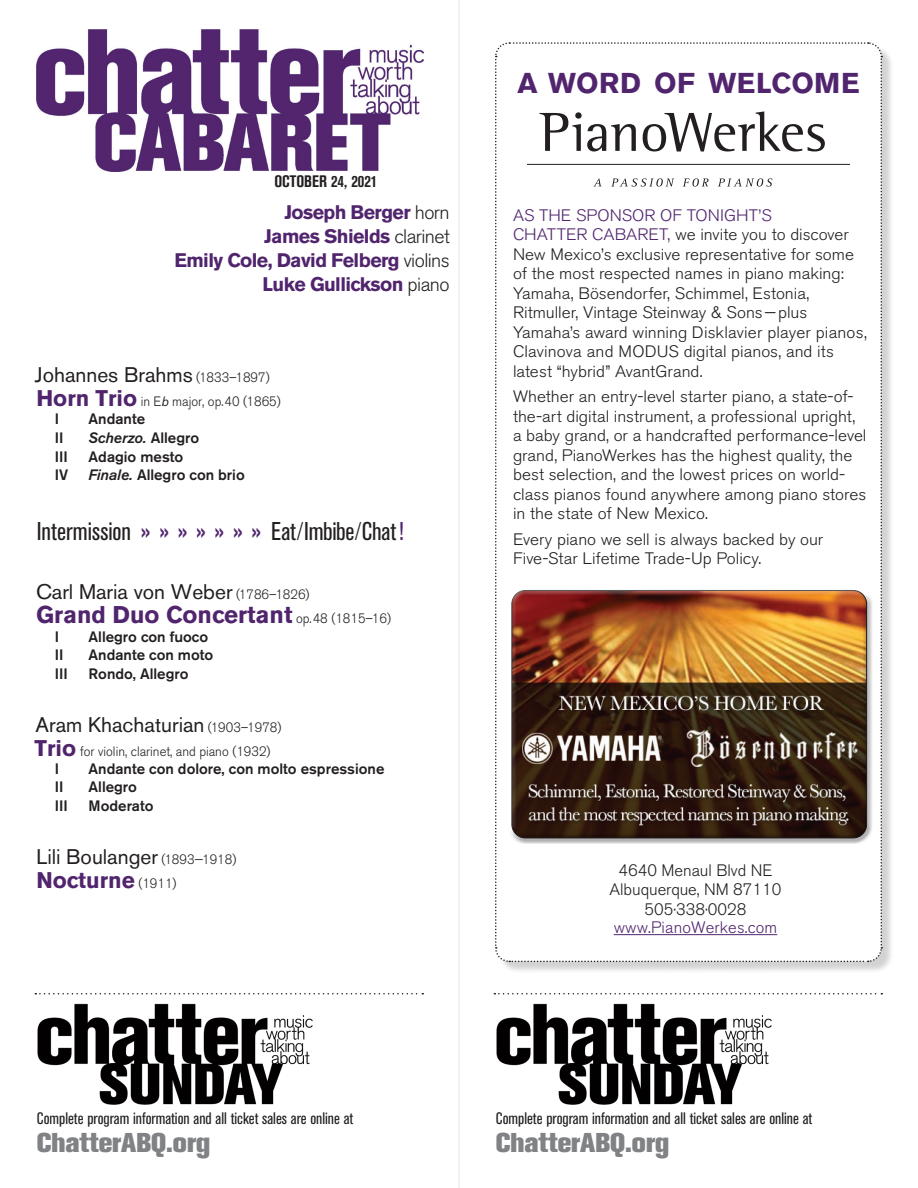
<style>
.page{position:relative;width:918px;height:1188px;background:#fff}
.page>*{position:absolute;margin:0;border:0;box-sizing:border-box;transform-origin:0 0}
.t1{font:700 28.5px "Akzidenz Grotesk BE";letter-spacing:.015em;color:#51256e}
.t2{font:800 27px "Akzidenz Grotesk BE";color:#808285}
.Movements{font:condensed 25.5px "Akzidenz Grotesk BE";letter-spacing:-.005em;color:#231f20}
.t3{font:700 24px "Akzidenz Grotesk BE";color:#51256e}
.t4{font:700 22.5px "Akzidenz Grotesk BE";color:#51256e}
.t5{font:21px "Akzidenz Grotesk BE";color:#231f20}
.Players{font:700 19.5px "Akzidenz Grotesk BE";letter-spacing:-.03em;color:#51256e}
.t6{font:300 16.5px/19.5px "Akzidenz Grotesk BE";color:#231f20;scale:1.04 1}
.t7{font:condensed 16.5px "Akzidenz Grotesk BE";color:#231f20}
.t8{font:300 16.5px "Akzidenz Grotesk BE";color:#231f20}
.t9{font:300 16.5px "Akzidenz Grotesk BE";letter-spacing:.01em;color:#51256e}
.t10{font:700 condensed 16.5px "Akzidenz Grotesk BE";color:#231f20}
.Movements-2{font:500 15px "Akzidenz Grotesk BE";color:#231f20}
.Movements-3{font:italic 500 15px "Akzidenz Grotesk BE";color:#231f20}
.t11{font:300 13.5px "Akzidenz Grotesk BE";color:#231f20;scale:.96 1}
.s1{font-weight:300;color:#231f20}
.s2{font-weight:300;font-size:13.5px}
.s3{font-weight:700;font-size:22.5px;color:#51256e}
.s4{font-weight:400;font-style:italic}
.s5{font-style:normal}
.s6{font-style:italic}
.s7{color:#51256e}
.s8{font-weight:300}
.s9{font-weight:300;font-size:13.5px;color:#231f20}
</style>
<div class="page">
<img style="left:36px;top:30px;width:387px;height:141px">
<svg style="left:322px;top:993px;width:101px;height:1px"></svg>
<svg style="left:781px;top:993px;width:101px;height:1px"></svg>
<img style="left:34px;top:993px;width:286px;height:112px">
<img style="left:493px;top:993px;width:286px;height:112px">
<hr style="left:459px;top:0;width:1px;height:1188px;background:#e6e7e9">
<div style="left:498px;top:45px;width:396px;height:929px;background:#231f20;opacity:.2"></div>
<svg style="left:495px;top:42px;width:388px;height:921px"></svg>
<hr style="left:528px;top:164px;width:321px;height:1px;background:#231f20">
<hr style="left:614px;top:934px;width:163px;height:1px;background:#51256e">
<p class="t10" style="left:274px;top:172px;width:105px">OCTOBER 24, 2021</p>
<p class="Players" style="left:284px;top:200px;width:167px">Joseph Berger <span class="s1">horn</span></p>
<p class="Players" style="left:264px;top:224px;width:187px">James Shields <span class="s1">clarinet</span></p>
<p class="Players" style="left:174px;top:248px;width:277px">Emily Cole, David Felberg <span class="s1">violins</span></p>
<p class="Players" style="left:263px;top:272px;width:188px">Luke Gullickson <span class="s1">piano</span></p>
<p class="t5" style="left:35px;top:362px;width:237px">Johannes Brahms <span class="s2">(1833–1897)</span></p>
<p class="t11" style="left:36px;top:394px;width:256px"><span class="s3">Horn Trio</span> in E<span class="s4">b</span> major, op.40 (1865)</p>
<p class="Movements-2" style="left:55px;top:410px;width:6px">I</p>
<p class="Movements-2" style="left:89px;top:410px;width:58px">Andante</p>
<p class="Movements-2" style="left:55px;top:428px;width:10px">II</p>
<p class="Movements-3" style="left:89px;top:429px;width:112px">Scherzo. <span class="s5">Allegro</span></p>
<p class="Movements-2" style="left:55px;top:447px;width:15px">III</p>
<p class="Movements-2" style="left:89px;top:447px;width:96px">Adagio mesto</p>
<p class="Movements-2" style="left:55px;top:466px;width:15px">IV</p>
<p class="Movements-2" style="left:89px;top:466px;width:158px"><span class="s6">Finale.</span> Allegro con brio</p>
<p class="Movements" style="left:37px;top:517px;width:368px">Intermission <span class="s7">» » » » » » »</span> Eat<span class="s8">/</span>Imbibe<span class="s8">/</span>Chat<span class="s7">!</span></p>
<p class="t5" style="left:36px;top:579px;width:275px">Carl Maria von Weber <span class="s2">(1786–1826)</span></p>
<p class="t3" style="left:36px;top:601px;width:356px">Grand Duo Concertant <span class="s9">op.48 (1815–16)</span></p>
<p class="Movements-2" style="left:55px;top:627px;width:6px">I</p>
<p class="Movements-2" style="left:89px;top:627px;width:121px">Allegro con fuoco</p>
<p class="Movements-2" style="left:55px;top:646px;width:10px">II</p>
<p class="Movements-2" style="left:89px;top:646px;width:126px">Andante con moto</p>
<p class="Movements-2" style="left:55px;top:665px;width:15px">III</p>
<p class="Movements-2" style="left:89px;top:665px;width:101px">Rondo, Allegro</p>
<p class="t5" style="left:36px;top:712px;width:247px">Aram Khachaturian <span class="s2">(1903–1978)</span></p>
<p class="t11" style="left:35px;top:743px;width:247px"><span class="s3">Trio</span> for violin, clarinet, and piano (1932)</p>
<p class="Movements-2" style="left:55px;top:759px;width:6px">I</p>
<p class="Movements-2" style="left:89px;top:759px;width:297px">Andante con dolore, con molto espressione</p>
<p class="Movements-2" style="left:55px;top:778px;width:10px">II</p>
<p class="Movements-2" style="left:89px;top:778px;width:50px">Allegro</p>
<p class="Movements-2" style="left:55px;top:797px;width:15px">III</p>
<p class="Movements-2" style="left:89px;top:797px;width:66px">Moderato</p>
<p class="t5" style="left:36px;top:844px;width:202px">Lili Boulanger <span class="s2">(1893—1918)</span></p>
<p class="t4" style="left:36px;top:867px;width:142px">Nocturne <span class="s9">(1911)</span></p>
<p class="t1" style="left:518px;top:67px;width:343px">A WORD OF WELCOME</p>
<p class="t6" style="left:513px;top:206px;width:342px"><span class="s7">AS THE SPONSOR OF TONIGHT’S<br>CHATTER CABARET,</span> we invite you to discover New Mexico’s exclusive representative for some of the most respected names in piano making:<br>Yamaha, Bösendorfer, Schimmel, Estonia, Ritmuller, Vintage Steinway &amp; Sons—plus Yamaha’s award winning Disklavier player pianos, Clavinova and MODUS digital pianos, and its latest “hybrid” AvantGrand.</p>
<p class="t6" style="left:513px;top:387px;width:341px">Whether an entry-level starter piano, a state-of&shy;the-art digital instrument, a professional upright, a baby grand, or a handcrafted performance-level grand, PianoWerkes has the highest quality, the best selection, and the lowest prices on world&shy;class pianos found anywhere among piano stores in the state of New Mexico.</p>
<p class="t6" style="left:513px;top:530px;width:300px">Every piano we sell is always backed by our</p>
<p class="t6" style="left:513px;top:549px;width:240px">Five-Star Lifetime Trade-Up Policy.</p>
<p class="t8" style="left:618px;top:861px;width:155px">4640 Menaul Blvd NE</p>
<p class="t8" style="left:610px;top:881px;width:173px">Albuquerque, NM 87110</p>
<p class="t8" style="left:645px;top:900px;width:103px">505·338·0028</p>
<p class="t9" style="left:614px;top:918px;width:165px">www.PianoWerkes.com</p>
<p class="t7" style="left:37px;top:1109px;width:318px">Complete program information and all ticket sales are online at</p>
<p class="t2" style="left:37px;top:1127px;width:175px">ChatterABQ.org</p>
<p class="t7" style="left:496px;top:1109px;width:318px">Complete program information and all ticket sales are online at</p>
<p class="t2" style="left:496px;top:1127px;width:175px">ChatterABQ.org</p>
</div>
